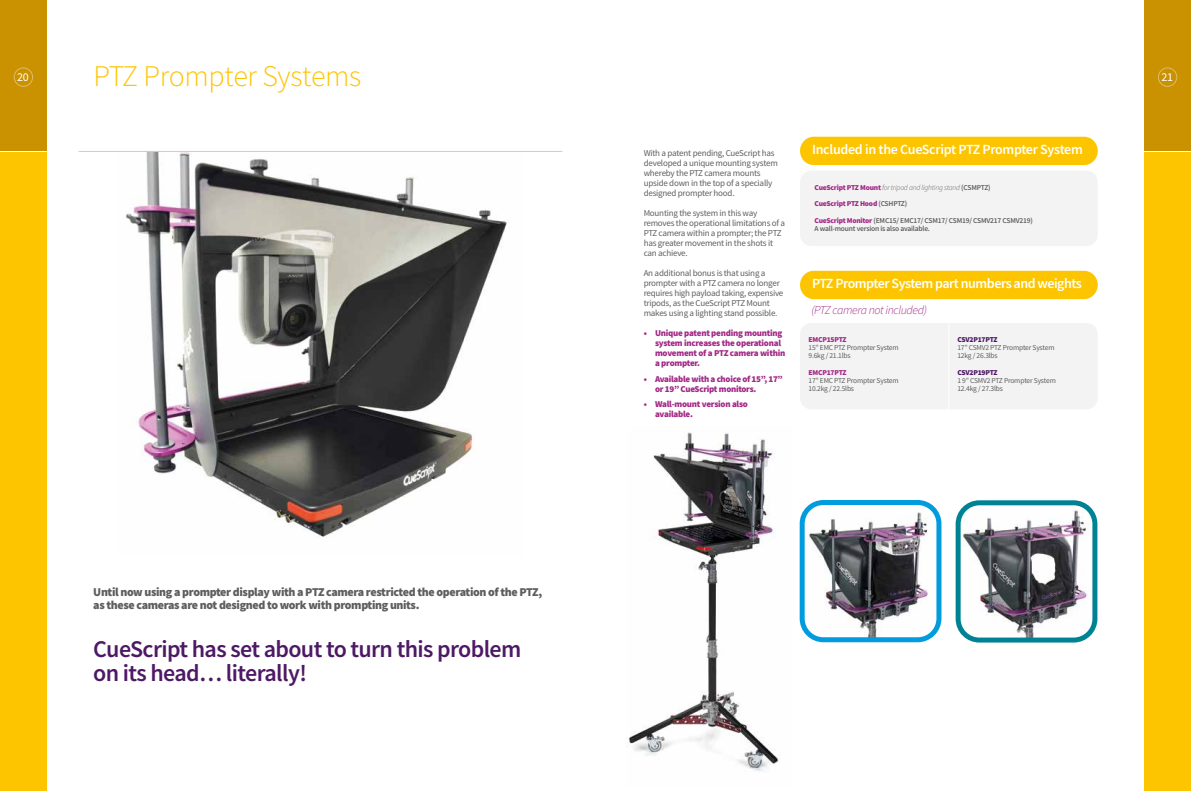
<style>
.page{position:relative;width:1191px;height:791px;background:#fff}
.page>*{position:absolute;margin:0;border:0;box-sizing:border-box;transform-origin:0 0}
.t1{font:300 30px "Source Sans Pro";letter-spacing:-.01em;color:#fdc500}
.t2{font:600 24px/24px "Source Sans Pro";letter-spacing:-.025em;color:#4d1965}
.t3{font:600 14px "Source Sans Pro";letter-spacing:-.035em;color:#fff}
.t4{font:900 12px/13px "Source Sans Pro";letter-spacing:-.03em;color:#5f5e5e}
.t5{font:italic 300 12px "Source Sans Pro";letter-spacing:-.03em;color:#a22986}
.t6{font:12px "Source Sans Pro";color:#fff}
.t7{font:9px/10px "Source Sans Pro";letter-spacing:-.025em;color:#5f5e5e}
.t8{font:900 9px/10px "Source Sans Pro";letter-spacing:-.025em;color:#a22986}
.t9{font:600 7.5px/16.4px "Source Sans Pro";letter-spacing:-.025em;color:#5f5e5e}
.t10{font:7.5px/8.2px "Source Sans Pro";letter-spacing:-.025em;color:#5f5e5e}
.t11{font:900 7.5px "Source Sans Pro";letter-spacing:-.025em;color:#4d1965}
.t12{font:900 7.5px "Source Sans Pro";letter-spacing:-.025em;color:#a22986}
.s1{font-weight:900;color:#a22986}
.s2{font-weight:300;font-style:italic}
</style>
<div class="page">
<div style="left:0;top:0;width:47px;height:791px;background:#fdc500"></div>
<div style="left:0;top:0;width:47px;height:152px;background:#ca9200"></div>
<hr style="left:0;top:152px;width:47px;height:1px;background:#fff">
<div style="left:1144px;top:0;width:47px;height:791px;background:#fdc500"></div>
<div style="left:1144px;top:0;width:47px;height:152px;background:#ca9200"></div>
<hr style="left:1144px;top:152px;width:47px;height:1px;background:#fff">
<div style="left:1157px;top:67px;width:20px;height:20px;border:1px solid #fff;border-radius:50%"></div>
<div style="left:14px;top:67px;width:19px;height:20px;border:1px solid #fff;border-radius:50%"></div>
<div style="left:800px;top:137px;width:297px;height:28px;background:#fdc500;border-radius:14px"></div>
<div style="left:800px;top:171px;width:297px;height:75px;background:#f4f3f3;border-radius:11px"></div>
<div style="left:800px;top:271px;width:297px;height:28px;background:#fdc500;border-radius:14px"></div>
<div style="left:800px;top:323px;width:297px;height:86px;background:#f4f3f3;border-radius:11px"></div>
<hr style="left:948px;top:323px;width:1px;height:130px;background:#fff">
<img style="left:805px;top:507px;width:130px;height:129px">
<div style="left:799px;top:500px;width:142px;height:142px;border:5px solid #009cde;border-radius:21px"></div>
<img style="left:961px;top:507px;width:133px;height:132px">
<div style="left:955px;top:500px;width:142px;height:142px;border:5px solid #008295;border-radius:21px"></div>
<img style="left:126px;top:152px;width:381px;height:385px">
<hr style="left:78px;top:151px;width:484px;height:1px;background:#ccc">
<img style="left:628px;top:432px;width:152px;height:339px">
<h3 class="t6" style="left:17px;top:70px;width:13px">20</h3>
<h1 class="t1" style="left:94px;top:58px;width:269px">PTZ Prompter Systems</h1>
<h3 class="t4" style="left:93px;top:585px;width:450px">Until now using a prompter display with a PTZ camera restricted the operation of the PTZ, as these cameras are not designed to work with prompting units.</h3>
<h2 class="t2" style="left:93px;top:637px;width:430px">CueScript has set about to turn this problem on its head… literally!</h2>
<p class="t7" style="left:643px;top:148px;width:136px">With a patent pending, CueScript has developed a unique mounting system whereby the PTZ camera mounts upside down in the top of a specially designed prompter hood.</p>
<p class="t7" style="left:643px;top:208px;width:143px">Mounting the system in this way removes the operational limitations of a<br>PTZ camera within a prompter; the PTZ has greater movement in the shots it can achieve.</p>
<p class="t7" style="left:643px;top:268px;width:141px">An additional bonus is that using a prompter with a PTZ camera no longer requires high payload taking, expensive tripods, as the CueScript PTZ Mount makes using a lighting stand possible.</p>
<p class="t8" style="left:655px;top:328px;width:132px;text-indent:-11px">• Unique patent pending mounting system increases the operational movement of a PTZ camera within a prompter.</p>
<p class="t8" style="left:655px;top:374px;width:129px;text-indent:-11px">• Available with a choice of 15”, 17” or 19” CueScript monitors.</p>
<p class="t8" style="left:655px;top:399px;width:94px;text-indent:-11px">• Wall-mount version also available.</p>
<h3 class="t3" style="left:812px;top:140px;width:272px">Included in the CueScript PTZ Prompter System</h3>
<p class="t9" style="left:814px;top:179px;width:220px"><span class="s1">CueScript PTZ Mount</span> <span class="s2">for tripod and lighting stand</span> (CSMPTZ)<br><span class="s1">CueScript PTZ Hood</span> (CSHPTZ)<br><span class="s1">CueScript Monitor</span> (EMC15/ EMC17/ CSM17/ CSM19/ CSMV217 CSMV219)</p>
<p class="t9" style="left:814px;top:220px;width:117px">A wall-mount version is also available.</p>
<h3 class="t3" style="left:812px;top:274px;width:271px">PTZ Prompter System part numbers and weights</h3>
<h3 class="t5" style="left:811px;top:303px;width:117px">(PTZ camera not included)</h3>
<p class="t12" style="left:808px;top:334px;width:40px">EMCP15PTZ</p>
<p class="t10" style="left:808px;top:344px;width:92px">15” EMC PTZ Prompter System<br>9.6kg / 21.1lbs</p>
<p class="t12" style="left:808px;top:367px;width:40px">EMCP17PTZ</p>
<p class="t10" style="left:808px;top:377px;width:92px">17” EMC PTZ Prompter System<br>10.2kg / 22.5lbs</p>
<p class="t11" style="left:957px;top:334px;width:42px">CSV2P17PTZ</p>
<p class="t10" style="left:957px;top:344px;width:99px">17” CSMV2 PTZ Prompter System<br>12kg / 26.3lbs</p>
<p class="t11" style="left:957px;top:367px;width:42px">CSV2P19PTZ</p>
<p class="t10" style="left:957px;top:377px;width:100px">1 9” CSMV2 PTZ Prompter System<br>12.4kg / 27.3lbs</p>
<h3 class="t6" style="left:1161px;top:70px;width:13px">21</h3>
</div>
